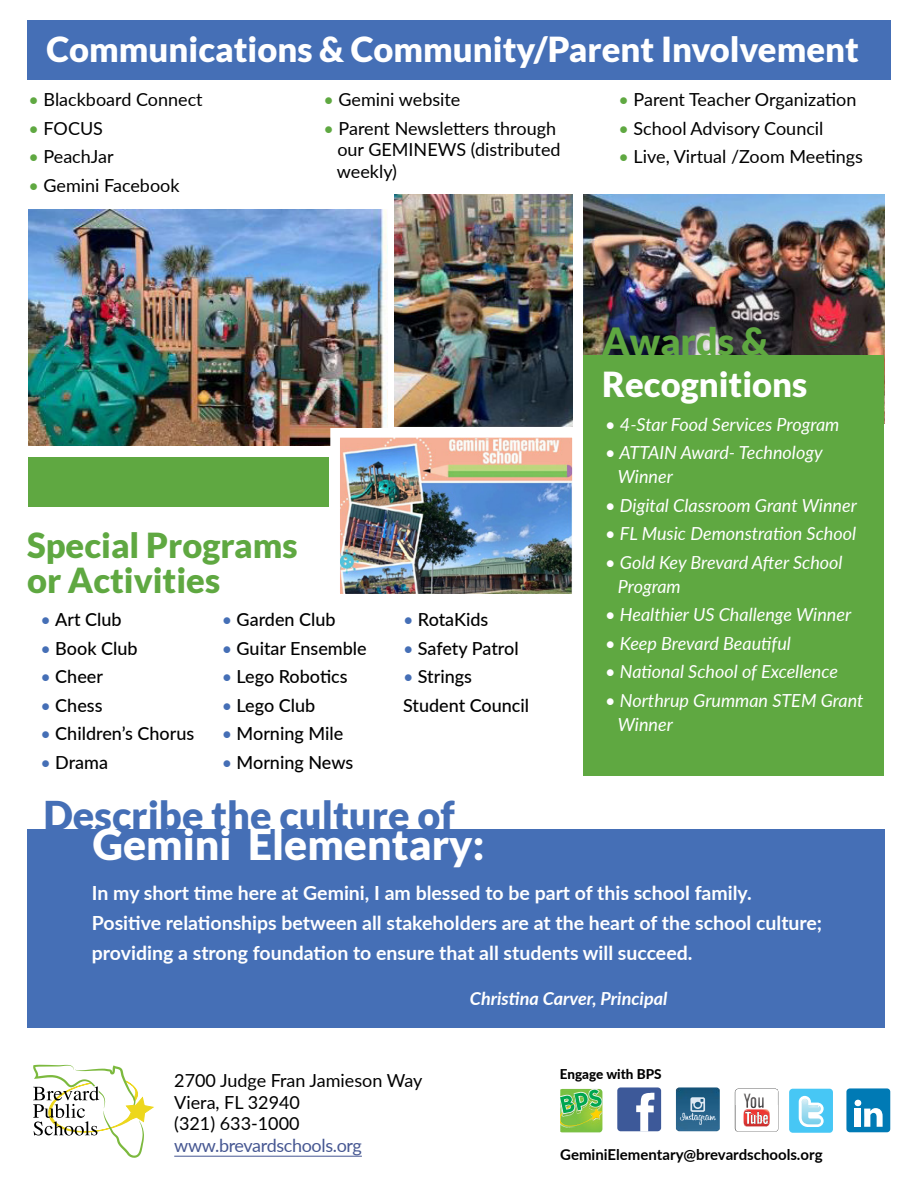
<style>
.page{position:relative;width:918px;height:1188px;background:#fff}
.page>*{position:absolute;margin:0;border:0;box-sizing:border-box;transform-origin:0 0}
.t1{font:900 42.6px "Lato";color:#fff}
.t2{font:900 39.75px "Lato";color:#456fb6}
.t3{font:900 37.5px "Lato";color:#5fa841}
.t4{font:900 34.5px "Lato";color:#fff}
.t5{font:900 34.5px/34.5px "Lato";color:#5fa841}
.t6{font:700 19.5px/30px "Lato";color:#fff}
.t7{font:italic 18px/24px "Lato";color:#fff}
.t8{font:18px/21.6px "Lato";color:#000}
.t9{font:500 18px/28.5px "Lato";color:#000}
.t10{font:italic 700 18px "Lato";color:#fff}
.t11{font:18px "Lato";letter-spacing:-.02em;color:#465792}
.t12{font:700 15px "Lato";color:#000}
.t13{font:800 13.5px "Lato";color:#000}
.s1{color:#5fa841}
.s2{font-weight:400;color:#456fb6}
</style>
<div class="page">
<img style="left:584px;top:195px;width:300px;height:160px">
<div style="left:584px;top:355px;width:300px;height:420px;background:#5fa841"></div>
<div style="left:27px;top:21px;width:864px;height:59px;background:#456fb6"></div>
<div style="left:27px;top:830px;width:857px;height:198px;background:#456fb6"></div>
<svg style="left:33px;top:1065px;width:121px;height:93px"></svg>
<hr style="left:174px;top:1156px;width:188px;height:1px;background:#465792">
<div style="left:617px;top:1087px;width:44px;height:44px;background:#3d5999;border-radius:3px"></div>
<svg style="left:636px;top:1093px;width:18px;height:39px"></svg>
<img style="left:560px;top:1128px;width:42px;height:4px">
<svg style="left:560px;top:1089px;width:42px;height:39px;background:#7cc358"></svg>
<div style="left:789px;top:1089px;width:44px;height:44px;background:#47c7f5;border-radius:4px"></div>
<svg style="left:799px;top:1096px;width:25px;height:31px"></svg>
<div style="left:846px;top:1089px;width:44px;height:43px;background:#007ab5;border-radius:3px"></div>
<svg style="left:855px;top:1100px;width:28px;height:27px"></svg>
<svg style="left:735px;top:1089px;width:43px;height:43px"></svg>
<img style="left:676px;top:1087px;width:44px;height:44px">
<svg style="left:680px;top:1097px;width:36px;height:28px"></svg>
<img style="left:28px;top:210px;width:359px;height:236px">
<img style="left:394px;top:194px;width:179px;height:229px">
<img style="left:325px;top:423px;width:259px;height:185px">
<div style="left:28px;top:457px;width:301px;height:50px;background:#5fa841"></div>
<h3 class="t4" style="left:46px;top:29px;width:814px">Communications &amp; Community/Parent Involvement</h3>
<p class="t8" style="left:28px;top:88px;width:176px"><span class="s1">•</span> Blackboard Connect</p>
<p class="t8" style="left:28px;top:117px;width:76px"><span class="s1">•</span> FOCUS</p>
<p class="t8" style="left:28px;top:145px;width:87px"><span class="s1">•</span> PeachJar</p>
<p class="t8" style="left:28px;top:174px;width:153px"><span class="s1">•</span> Gemini Facebook</p>
<p class="t8" style="left:324px;top:88px;width:138px"><span class="s1">•</span> Gemini website</p>
<p class="t8" style="left:337px;top:117px;width:225px;text-indent:-13px"><span class="s1">•</span> Parent Newsletters through our GEMINEWS (distributed weekly)</p>
<p class="t8" style="left:619px;top:88px;width:239px"><span class="s1">•</span> Parent Teacher Organization</p>
<p class="t8" style="left:619px;top:117px;width:207px"><span class="s1">•</span> School Advisory Council</p>
<p class="t8" style="left:619px;top:145px;width:246px"><span class="s1">•</span> Live, Virtual /Zoom Meetings</p>
<h3 class="t5" style="left:27px;top:527px;width:272px">Special Programs or Activities</h3>
<p class="t9" style="left:40px;top:605px;width:83px"><span class="s2">•</span> Art Club</p>
<p class="t9" style="left:40px;top:633px;width:99px"><span class="s2">•</span> Book Club</p>
<p class="t9" style="left:40px;top:662px;width:64px"><span class="s2">•</span> Cheer</p>
<p class="t9" style="left:40px;top:690px;width:64px"><span class="s2">•</span> Chess</p>
<p class="t9" style="left:40px;top:719px;width:155px"><span class="s2">•</span> Children’s Chorus</p>
<p class="t9" style="left:40px;top:747px;width:69px"><span class="s2">•</span> Drama</p>
<p class="t9" style="left:222px;top:605px;width:115px"><span class="s2">•</span> Garden Club</p>
<p class="t9" style="left:222px;top:633px;width:146px"><span class="s2">•</span> Guitar Ensemble</p>
<p class="t9" style="left:222px;top:662px;width:127px"><span class="s2">•</span> Lego Robotics</p>
<p class="t9" style="left:222px;top:690px;width:95px"><span class="s2">•</span> Lego Club</p>
<p class="t9" style="left:222px;top:719px;width:123px"><span class="s2">•</span> Morning Mile</p>
<p class="t9" style="left:222px;top:747px;width:133px"><span class="s2">•</span> Morning News</p>
<p class="t9" style="left:403px;top:605px;width:87px"><span class="s2">•</span> RotaKids</p>
<p class="t9" style="left:403px;top:633px;width:117px"><span class="s2">•</span> Safety Patrol</p>
<p class="t9" style="left:403px;top:662px;width:128px"><span class="s2">•</span> Strings<br>Student Council</p>
<h2 class="t2" style="left:44px;top:792px;width:413px">Describe the culture of</h2>
<h1 class="t1" style="left:93px;top:820px;width:393px">Gemini Elementary:</h1>
<h3 class="t3" style="left:602px;top:320px;width:168px">Awards &amp;</h3>
<h3 class="t4" style="left:602px;top:364px;width:207px">Recognitions</h3>
<p class="t7" style="left:605px;top:412px;width:236px">• 4-Star Food Services Program</p>
<p class="t7" style="left:618px;top:440px;width:206px;text-indent:-12px">• ATTAIN Award- Technology<br>Winner</p>
<p class="t7" style="left:605px;top:493px;width:253px">• Digital Classroom Grant Winner</p>
<p class="t7" style="left:605px;top:521px;width:252px">• FL Music Demonstration School</p>
<p class="t7" style="left:618px;top:550px;width:226px;text-indent:-13px">• Gold Key Brevard After School<br>Program</p>
<p class="t7" style="left:605px;top:602px;width:247px">• Healthier US Challenge Winner</p>
<p class="t7" style="left:605px;top:631px;width:187px">• Keep Brevard Beautiful</p>
<p class="t7" style="left:605px;top:659px;width:234px">• National School of Excellence</p>
<p class="t7" style="left:618px;top:688px;width:247px;text-indent:-12px">• Northrup Grumman STEM Grant<br>Winner</p>
<p class="t6" style="left:92px;top:877px;width:732px">In my short time here at Gemini, I am blessed to be part of this school family.<br>Positive relationships between all stakeholders are at the heart of the school culture; providing a strong foundation to ensure that all students will succeed.</p>
<p class="t10" style="left:470px;top:985px;width:199px">Christina Carver, Principal</p>
<p class="t8" style="left:174px;top:1069px;width:250px">2700 Judge Fran Jamieson Way<br>Viera, FL 32940<br>(321) 633-1000</p>
<p class="t11" style="left:174px;top:1133px;width:189px">www.brevardschools.org</p>
<p class="t13" style="left:560px;top:1064px;width:103px">Engage with BPS</p>
<p class="t12" style="left:560px;top:1143px;width:264px">GeminiElementary@brevardschools.org</p>
</div>
